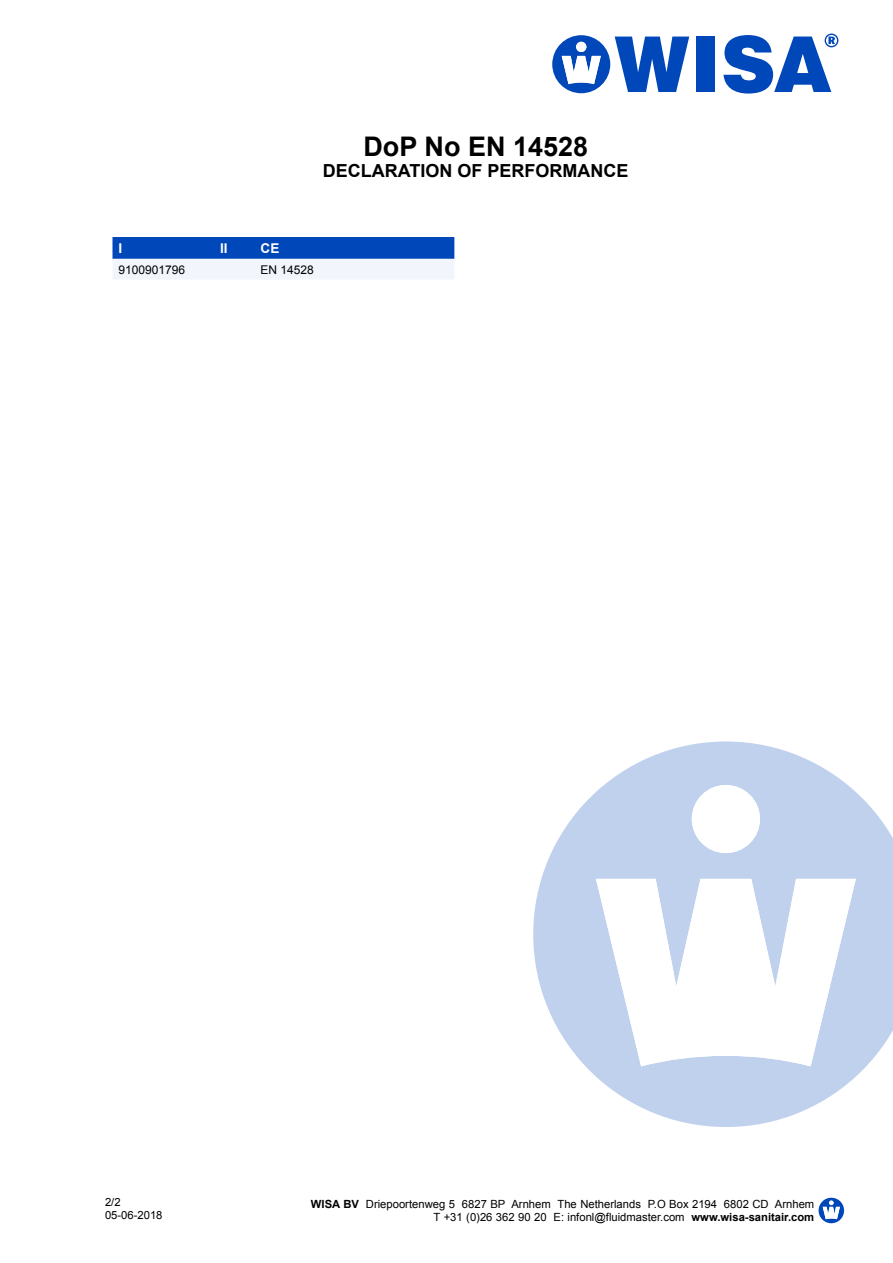
<style>
.page{position:relative;width:893px;height:1263px;background:#fff}
.page>*{position:absolute;margin:0;border:0;box-sizing:border-box;transform-origin:0 0}
.t1{font:700 27px "Arial";color:#000}
.t2{font:700 18px "Arial";color:#000}
.t3{font:700 13.5px "Arial";color:#fff}
.t4{font:12px "Arial";color:#000}
.t5{font:11.25px/13.5px "Arial";color:#000;text-align:right}
.s1{font-weight:700}
</style>
<div class="page">
<svg style="left:819px;top:1198px;width:25px;height:25px"></svg>
<svg style="left:533px;top:741px;width:360px;height:386px;fill:#c0d1ed"></svg>
<div style="left:692px;top:785px;width:68px;height:68px;background:#fff;border-radius:50%"></div>
<svg style="left:596px;top:879px;width:260px;height:187px"></svg>
<div style="left:697px;top:37px;width:18px;height:55px;background:#0047ba"></div>
<svg style="left:723px;top:34px;width:115px;height:60px"></svg>
<svg style="left:552px;top:35px;width:137px;height:58px"></svg>
<svg style="left:112px;top:237px;width:342px;height:42px"></svg>
<h1 class="t1" style="left:363px;top:128px;width:226px">DoP No EN 14528</h1>
<h2 class="t2" style="left:323px;top:159px;width:307px">DECLARATION OF PERFORMANCE</h2>
<p class="t3" style="left:118px;top:239px;width:5px">I</p>
<p class="t3" style="left:220px;top:239px;width:9px">II</p>
<p class="t3" style="left:261px;top:239px;width:20px">CE</p>
<p class="t4" style="left:118px;top:261px;width:68px">9100901796</p>
<p class="t4" style="left:261px;top:261px;width:55px">EN 14528</p>
<p class="t5" style="left:105px;top:1195px;width:59px;text-align:left">2/2<br>05-06-2018</p>
<p class="t5" style="left:311px;top:1197px;width:505px"><span class="s1">WISA BV</span> Driepoortenweg 5 6827 BP Arnhem The Netherlands P.O Box 2194 6802 CD Arnhem<br>T +31 (0)26 362 90 20 E: infonl@fluidmaster.com <span class="s1">www.wisa-sanitair.com</span></p>
</div>
